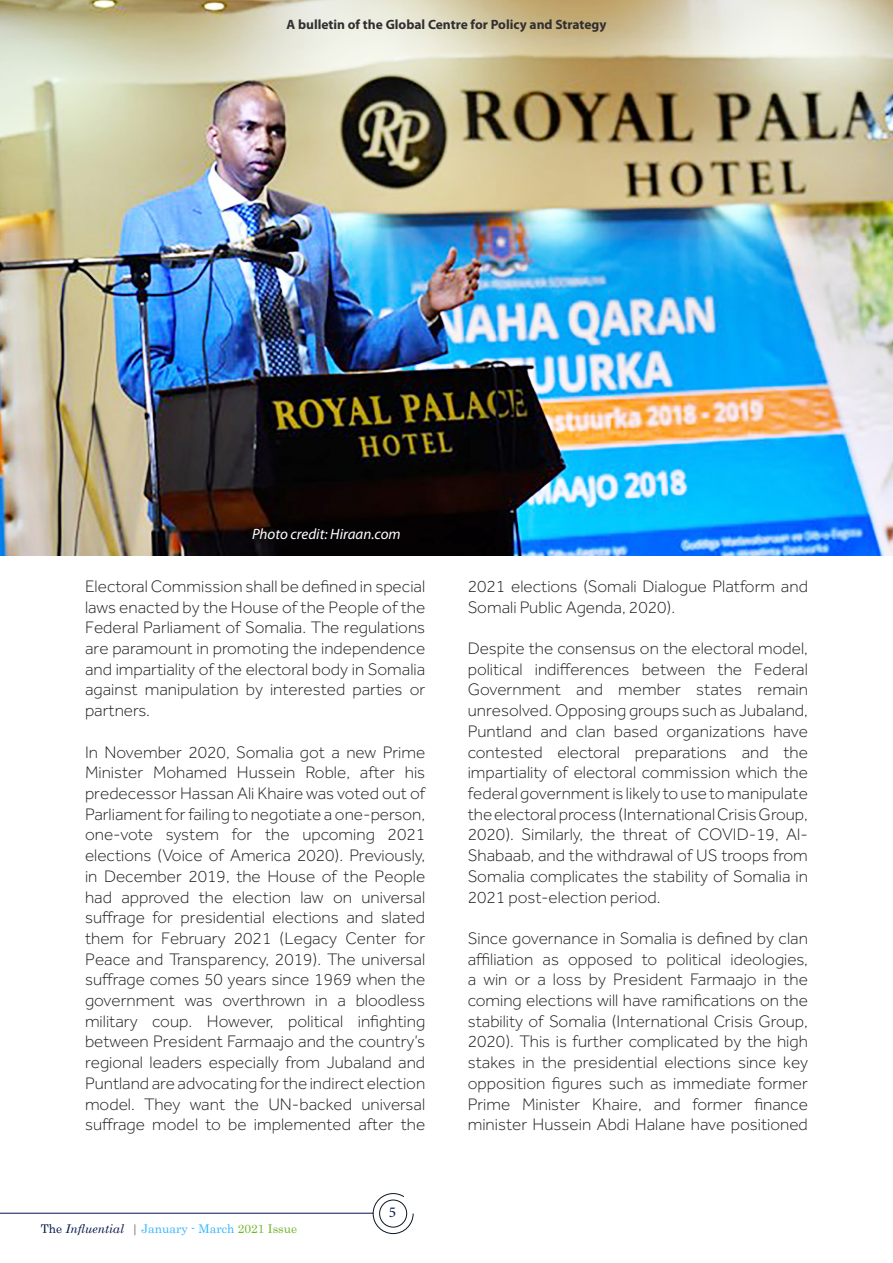
<style>
.page{position:relative;width:893px;height:1263px;background:#fff}
.page>*{position:absolute;margin:0;border:0;box-sizing:border-box;transform-origin:0 0}
.t1{font:300 17.25px/20.7px "Effra";color:#231f20;text-align:justify}
.t2{font:italic 15px "Myriad Pro";color:#fff}
.t3{font:15px "Minion Pro";color:#031448}
.t4{font:700 13.5px "Myriad Pro";color:#312f30}
.t5{font:12px "Century";color:#37b6ff}
.s1{color:#031448}
.s2{font-family:"Century Schoolbook";font-style:italic;color:#031448}
.s3{font-family:"Century Schoolbook";font-style:italic;color:#6c6d70}
.s4{color:#6fb52a}
</style>
<div class="page">
<img style="left:0;top:0;width:893px;height:555px">
<hr style="left:0;top:1213px;width:373px;height:1px;background:#031448">
<svg style="left:372px;top:1193px;width:42px;height:41px"></svg>
<p class="t4" style="left:286px;top:17px;width:321px">A bulletin of the Global Centre for Policy and Strategy</p>
<p class="t2" style="left:252px;top:526px;width:150px">Photo credit: Hiraan.com</p>
<p class="t1" style="left:85px;top:576px;width:342px">Electoral Commission shall be defined in special laws enacted by the House of the People of the Federal Parliament of Somalia. The regulations are paramount in promoting the independence and impartiality of the electoral body in Somalia against manipulation by interested parties or partners.</p>
<p class="t1" style="left:85px;top:741px;width:342px">In November 2020, Somalia got a new Prime Minister Mohamed Hussein Roble, after his predecessor Hassan Ali Khaire was voted out of Parliament for failing to negotiate a one-person, one-vote system for the upcoming 2021 elections (Voice of America 2020). Previously, in December 2019, the House of the People had approved the election law on universal suffrage for presidential elections and slated them for February 2021 (Legacy Center for Peace and Transparency, 2019). The universal suffrage comes 50 years since 1969 when the government was overthrown in a bloodless military coup. However, political infighting between President Farmaajo and the country’s regional leaders especially from Jubaland and Puntland are advocating for the indirect election model. They want the UN-backed universal suffrage model to be implemented after the</p>
<p class="t5" style="left:41px;top:1218px;width:258px"><span class="s1">The</span> <span class="s2">Influential</span> <span class="s3">|</span> January - March <span class="s4">2021 Issue</span></p>
<p class="t3" style="left:389px;top:1203px;width:9px">5</p>
<p class="t1" style="left:468px;top:576px;width:342px">2021 elections (Somali Dialogue Platform and<br>Somali Public Agenda, 2020).</p>
<p class="t1" style="left:468px;top:638px;width:342px">Despite the consensus on the electoral model, political indifferences between the Federal Government and member states remain unresolved. Opposing groups such as Jubaland, Puntland and clan based organizations have contested electoral preparations and the impartiality of electoral commission which the federal government is likely to use to manipulate the electoral process (International Crisis Group, 2020). Similarly, the threat of COVID-19, Al-Shabaab, and the withdrawal of US troops from Somalia complicates the stability of Somalia in 2021 post-election period.</p>
<p class="t1" style="left:468px;top:928px;width:342px">Since governance in Somalia is defined by clan affiliation as opposed to political ideologies, a win or a loss by President Farmaajo in the coming elections will have ramifications on the stability of Somalia (International Crisis Group, 2020). This is further complicated by the high stakes in the presidential elections since key opposition figures such as immediate former Prime Minister Khaire, and former finance minister Hussein Abdi Halane have positioned</p>
</div>
